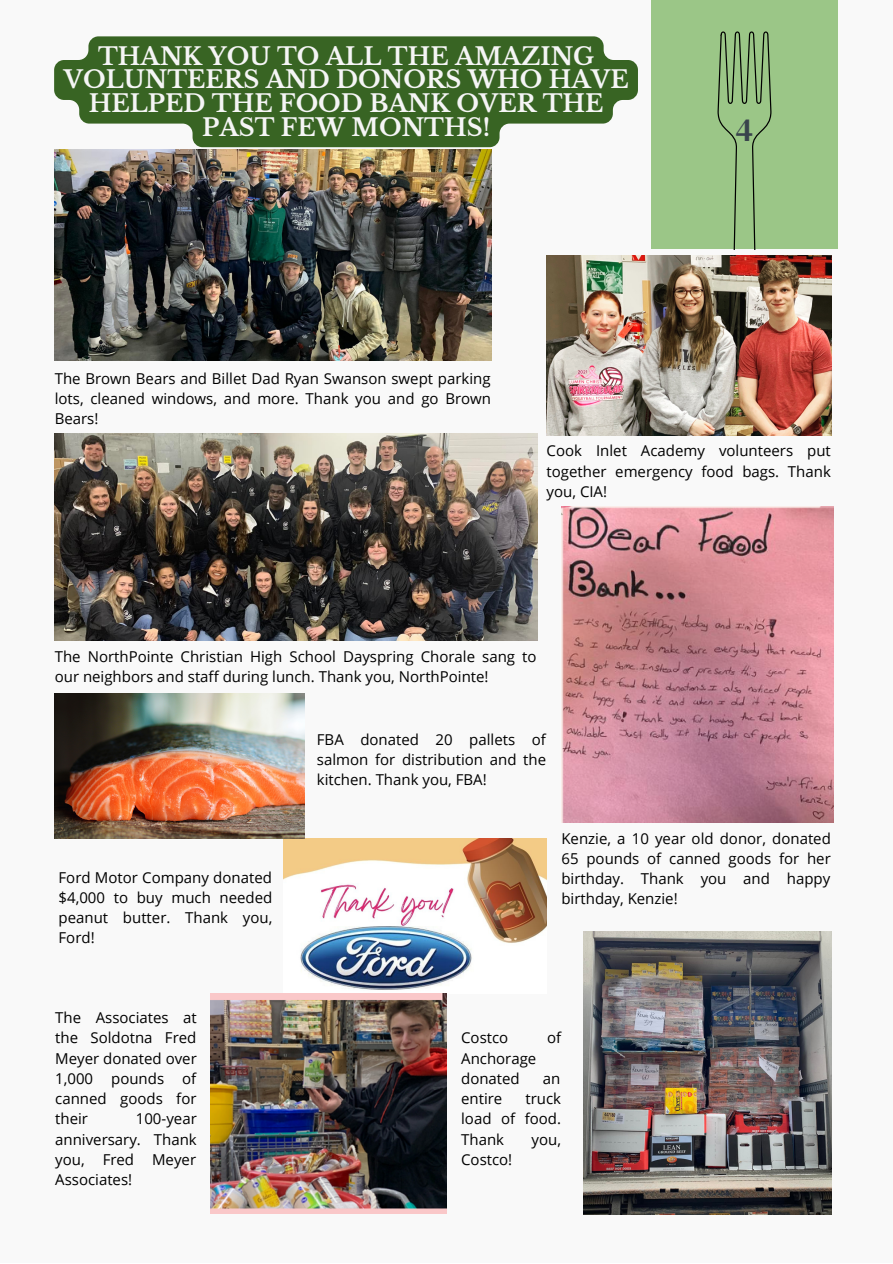
<style>
.page{position:relative;width:893px;height:1264px;background:#fff}
.page>*{position:absolute;margin:0;border:0;box-sizing:border-box;transform-origin:0 0}
.t1{font:33.15px "DM Serif Display";color:#39434c}
.t2{font:700 24px/23.5px "Libre Baskerville";color:#f5f5f5;text-align:center}
.t3{font:15px/20.2px "Open Sans";color:#000;text-align:justify}
</style>
<div class="page">
<div style="left:0;top:0;width:892px;height:1262px;background:#f9f9f9"></div>
<div style="left:651px;top:0;width:186px;height:249px;background:#9bc687"></div>
<svg style="left:717px;top:31px;width:54px;height:218px"></svg>
<img style="left:55px;top:149px;width:436px;height:212px">
<img style="left:546px;top:256px;width:285px;height:180px">
<img style="left:55px;top:433px;width:482px;height:207px">
<img style="left:561px;top:506px;width:272px;height:316px">
<img style="left:583px;top:931px;width:248px;height:282px">
<img style="left:284px;top:838px;width:263px;height:152px">
<img style="left:210px;top:993px;width:236px;height:220px">
<img style="left:55px;top:693px;width:249px;height:145px">
<svg style="left:54px;top:36px;width:584px;height:111px;background:#557a43"></svg>
<p class="t2" style="left:64px;top:45px;width:566px">THANK YOU TO ALL THE AMAZING<br>VOLUNTEERS AND DONORS WHO HAVE<br>HELPED THE FOOD BANK OVER THE<br>PAST FEW MONTHS!</p>
<p class="t3" style="left:55px;top:367px;width:438px">The Brown Bears and Billet Dad Ryan Swanson swept parking lots, cleaned windows, and more. Thank you and go Brown Bears!</p>
<p class="t1" style="left:735px;top:106px;width:19px">4</p>
<p class="t3" style="left:546px;top:440px;width:286px">Cook Inlet Academy volunteers put together emergency food bags. Thank you, CIA!</p>
<p class="t3" style="left:55px;top:645px;width:483px">The NorthPointe Christian High School Dayspring Chorale sang to our neighbors and staff during lunch. Thank you, NorthPointe!</p>
<p class="t3" style="left:59px;top:866px;width:215px">Ford Motor Company donated $4,000 to buy much needed peanut butter. Thank you, Ford!</p>
<p class="t3" style="left:55px;top:1007px;width:143px">The Associates at the Soldotna Fred Meyer donated over 1,000 pounds of canned goods for their</p>
<p class="t3" style="left:55px;top:1108px;width:143px;text-indent:81px">100-year anniversary. Thank you, Fred Meyer Associates!</p>
<p class="t3" style="left:317px;top:728px;width:231px">FBA donated 20 pallets of salmon for distribution and the kitchen. Thank you, FBA!</p>
<p class="t3" style="left:561px;top:827px;width:271px">Kenzie, a 10 year old donor, donated 65 pounds of canned goods for her birthday. Thank you and happy birthday, Kenzie!</p>
<p class="t3" style="left:461px;top:1027px;width:49px">Costco</p>
<p class="t3" style="left:547px;top:1027px;width:16px">of</p>
<p class="t3" style="left:461px;top:1047px;width:77px">Anchorage donated</p>
<p class="t3" style="left:543px;top:1067px;width:19px">an</p>
<p class="t3" style="left:461px;top:1088px;width:101px;text-indent:64px">truck load of food.<br>Thank</p>
<p class="t3" style="left:461px;top:1088px;width:43px">entire</p>
<p class="t3" style="left:531px;top:1128px;width:31px">you,</p>
<p class="t3" style="left:461px;top:1148px;width:53px">Costco!</p>
</div>
